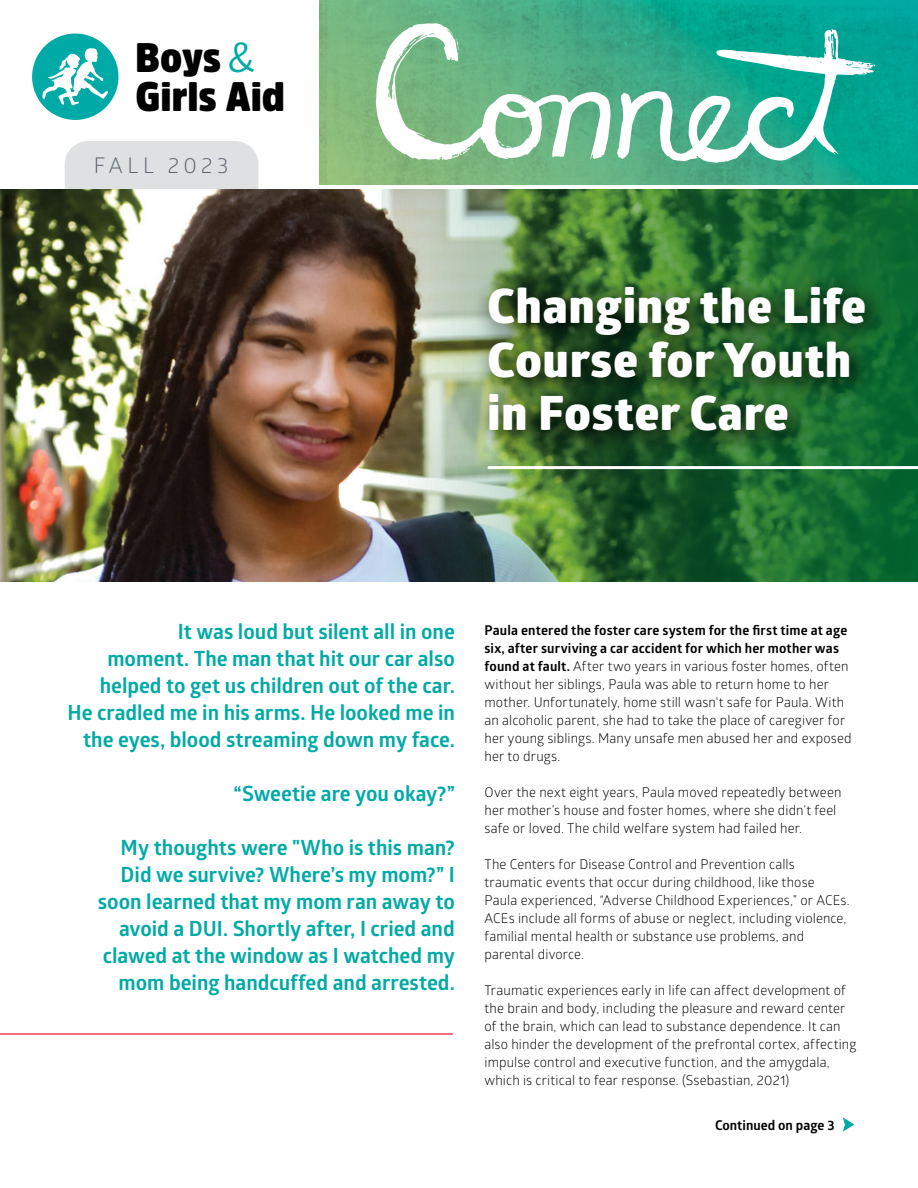
<style>
.page{position:relative;width:918px;height:1188px;background:#fff}
.page>*{position:absolute;margin:0;border:0;box-sizing:border-box;transform-origin:0 0}
.t1{font:800 47.4px/53.6px "Glober";letter-spacing:.025em;color:#fff}
.t2{font:900 40.8px/38.5px "Amsi Pro Narw";color:#000}
.t3{font:21.6px "Glober";letter-spacing:.2em;color:#5e6570}
.t4{font:700 21px/27px "Glober";color:#00aaa6;text-align:right}
.t5{font:13.5px/18px "Glober";letter-spacing:.01em;color:#000}
.t6{font:700 13.5px "Glober";color:#000}
.s1{font-family:"Glober";font-weight:400;font-size:43.05px;color:#00aaa6}
.s2{font-weight:700}
</style>
<div class="page">
<svg style="left:32px;top:34px;width:86px;height:86px"></svg>
<img style="left:319px;top:0;width:599px;height:185px">
<svg style="left:617px;top:29px;width:258px;height:134px"></svg>
<svg style="left:376px;top:23px;width:235px;height:137px"></svg>
<img style="left:0;top:189px;width:918px;height:392px">
<div style="left:65px;top:141px;width:193px;height:48px;background:#dfe0e2"></div>
<svg style="left:472px;top:270px;width:419px;height:188px;background:#2a5c2b"></svg>
<hr style="left:0;top:1033px;width:452px;height:2px;background:#ef4055">
<hr style="left:489px;top:466px;width:429px;height:3px;background:#fff">
<svg style="left:843px;top:1117px;width:11px;height:15px"></svg>
<h2 class="t2" style="left:136px;top:38px;width:151px">Boys <span class="s1">&amp;<br></span>Girls Aid</h2>
<h3 class="t3" style="left:94px;top:148px;width:136px">FALL 2023</h3>
<h1 class="t1" style="left:488px;top:279px;width:380px">Changing the Life<br>Course for Youth in Foster Care</h1>
<h3 class="t4" style="left:67px;top:617px;width:389px">It was loud but silent all in one<br>moment. The man that hit our car also helped to get us children out of the car.<br>He cradled me in his arms. He looked me in the eyes, blood streaming down my face.</h3>
<h3 class="t4" style="left:233px;top:779px;width:223px">“Sweetie are you okay?”</h3>
<h3 class="t4" style="left:98px;top:833px;width:358px">My thoughts were "Who is this man?<br>Did we survive? Where’s my mom?” I soon learned that my mom ran away to avoid a DUI. Shortly after, I cried and clawed at the window as I watched my mom being handcuffed and arrested.</h3>
<p class="t5" style="left:485px;top:620px;width:369px"><span class="s2">Paula entered the foster care system for the first time at age six, after surviving a car accident for which her mother was found at fault.</span> After two years in various foster homes, often without her siblings, Paula was able to return home to her mother. Unfortunately, home still wasn't safe for Paula. With an alcoholic parent, she had to take the place of caregiver for her young siblings. Many unsafe men abused her and exposed her to drugs.</p>
<p class="t5" style="left:485px;top:782px;width:358px">Over the next eight years, Paula moved repeatedly between her mother’s house and foster homes, where she didn’t feel safe or loved. The child welfare system had failed her.</p>
<p class="t5" style="left:485px;top:854px;width:367px">The Centers for Disease Control and Prevention calls traumatic events that occur during childhood, like those Paula experienced, “Adverse Childhood Experiences,” or ACEs.<br>ACEs include all forms of abuse or neglect, including violence, familial mental health or substance use problems, and parental divorce.</p>
<p class="t5" style="left:485px;top:980px;width:373px">Traumatic experiences early in life can affect development of the brain and body, including the pleasure and reward center of the brain, which can lead to substance dependence. It can also hinder the development of the prefrontal cortex, affecting impulse control and executive function, and the amygdala, which is critical to fear response. (Ssebastian, 2021)</p>
<p class="t6" style="left:715px;top:1115px;width:121px">Continued on page 3</p>
</div>
